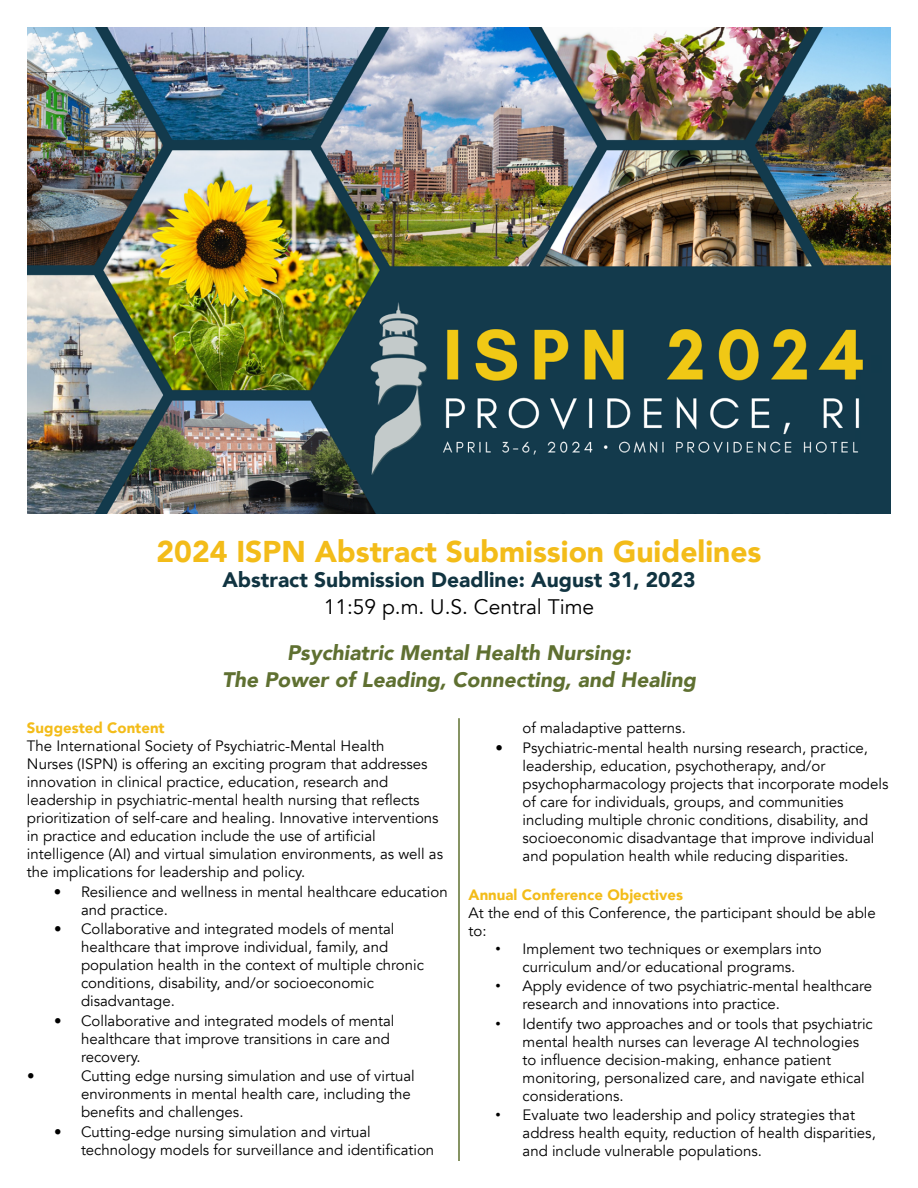
<style>
.page{position:relative;width:918px;height:1188px;background:#fff}
.page>*{position:absolute;margin:0;border:0;box-sizing:border-box;transform-origin:0 0}
.t1{font:900 30px "Avenir";color:#f3bc19}
.t2{font:italic 900 21px/26.7px "Avenir";color:#5f7031;text-align:center}
.t3{font:900 21px "Avenir";color:#113441}
.t4{font:21px "Avenir";color:#000}
.t5{font:15px/18px "Avenir";color:#000}
.t6{font:900 15px "Avenir";color:#f3bc19}
.s1{font-family:"Arial"}
</style>
<div class="page">
<img style="left:27px;top:27px;width:864px;height:487px">
<hr style="left:458px;top:718px;width:2px;height:443px;background:#5f7031">
<h1 class="t1" style="left:157px;top:526px;width:606px">2024 ISPN Abstract Submission Guidelines</h1>
<h2 class="t3" style="left:222px;top:562px;width:475px">Abstract Submission Deadline: August 31, 2023</h2>
<h2 class="t4" style="left:324px;top:594px;width:272px">11:59 p.m. U.S. Central Time</h2>
<h2 class="t2" style="left:222px;top:639px;width:475px">Psychiatric Mental Health Nursing:<br>The Power of Leading, Connecting, and Healing</h2>
<p class="t6" style="left:27px;top:715px;width:139px">Suggested Content</p>
<p class="t5" style="left:27px;top:737px;width:418px">The International Society of Psychiatric-Mental Health<br>Nurses (ISPN) is offering an exciting program that addresses innovation in clinical practice, education, research and leadership in psychiatric-mental health nursing that reflects prioritization of self-care and healing. Innovative interventions in practice and education include the use of artificial intelligence (AI) and virtual simulation environments, as well as the implications for leadership and policy.</p>
<p class="t5" style="left:81px;top:883px;width:368px;text-indent:-27px">• Resilience and wellness in mental healthcare education and practice.</p>
<p class="t5" style="left:81px;top:920px;width:345px;text-indent:-27px">• Collaborative and integrated models of mental healthcare that improve individual, family, and population health in the context of multiple chronic conditions, disability, and/or socioeconomic disadvantage.</p>
<p class="t5" style="left:81px;top:1012px;width:315px;text-indent:-27px">• Collaborative and integrated models of mental healthcare that improve transitions in care and recovery.</p>
<p class="t5" style="left:27px;top:1067px;width:9px">•</p>
<p class="t5" style="left:81px;top:1067px;width:335px">Cutting edge nursing simulation and use of virtual environments in mental health care, including the benefits and challenges.</p>
<p class="t5" style="left:81px;top:1123px;width:355px;text-indent:-27px">• Cutting-edge nursing simulation and virtual technology models for surveillance and identification</p>
<p class="t5" style="left:523px;top:719px;width:165px">of maladaptive patterns.</p>
<p class="t5" style="left:523px;top:739px;width:367px;text-indent:-27px">• Psychiatric-mental health nursing research, practice, leadership, education, psychotherapy, and/or psychopharmacology projects that incorporate models of care for individuals, groups, and communities including multiple chronic conditions, disability, and socioeconomic disadvantage that improve individual and population health while reducing disparities.</p>
<p class="t6" style="left:469px;top:882px;width:216px">Annual Conference Objectives</p>
<p class="t5" style="left:469px;top:904px;width:409px">At the end of this Conference, the participant should be able to:</p>
<p class="t5" style="left:496px;top:940px;width:328px;text-align:center"><span class="s1">•</span> Implement two techniques or exemplars into curriculum and/or educational programs.</p>
<p class="t5" style="left:523px;top:977px;width:351px;text-indent:-27px"><span class="s1">•</span> Apply evidence of two psychiatric-mental healthcare research and innovations into practice.</p>
<p class="t5" style="left:523px;top:1015px;width:352px;text-indent:-27px"><span class="s1">•</span> Identify two approaches and or tools that psychiatric mental health nurses can leverage AI technologies to influence decision-making, enhance patient monitoring, personalized care, and navigate ethical considerations.</p>
<p class="t5" style="left:523px;top:1106px;width:355px;text-indent:-27px"><span class="s1">•</span> Evaluate two leadership and policy strategies that address health equity, reduction of health disparities, and include vulnerable populations.</p>
</div>
